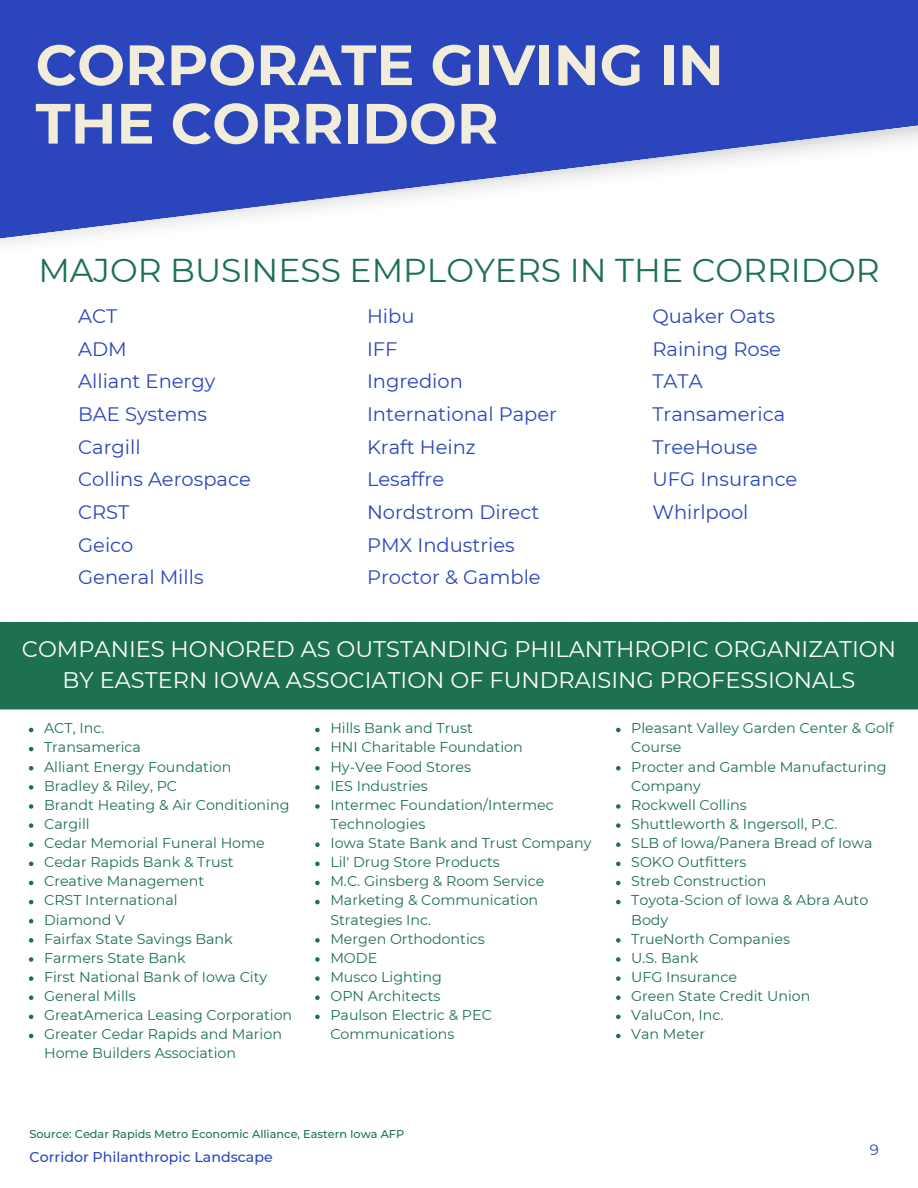
<style>
.page{position:relative;width:918px;height:1188px;background:#fff}
.page>*{position:absolute;margin:0;border:0;box-sizing:border-box;transform-origin:0 0}
.t1{font:700 56.7px "Montserrat";color:#f2eddb}
.t2{font:33px "Montserrat";color:#1d7151}
.t3{font:22.5px/31.5px "Montserrat";color:#fff;text-align:center}
.t4{font:19.5px "Montserrat";color:#2b46bd}
.t5{font:15px "Montserrat";color:#2b46bd}
.t6{font:14.25px/19.2px "Montserrat";color:#1d7151}
.t7{font:500 14.25px "Montserrat";color:#2b46bd}
.t8{font:500 11.25px "Montserrat";color:#1d7151}
</style>
<div class="page">
<svg style="left:0;top:0;width:918px;height:245px;fill:#2b46bd"></svg>
<div style="left:0;top:622px;width:918px;height:87px;background:#1d7151"></div>
<svg style="left:29px;top:728px;width:4px;height:4px"></svg>
<svg style="left:29px;top:747px;width:4px;height:4px"></svg>
<svg style="left:29px;top:766px;width:4px;height:4px"></svg>
<svg style="left:29px;top:785px;width:4px;height:5px"></svg>
<svg style="left:29px;top:804px;width:4px;height:5px"></svg>
<svg style="left:29px;top:823px;width:4px;height:5px"></svg>
<svg style="left:29px;top:842px;width:4px;height:5px"></svg>
<svg style="left:29px;top:862px;width:4px;height:4px"></svg>
<svg style="left:29px;top:881px;width:4px;height:4px"></svg>
<svg style="left:29px;top:900px;width:4px;height:4px"></svg>
<svg style="left:29px;top:919px;width:4px;height:4px"></svg>
<svg style="left:29px;top:938px;width:4px;height:5px"></svg>
<svg style="left:29px;top:957px;width:4px;height:5px"></svg>
<svg style="left:29px;top:976px;width:4px;height:5px"></svg>
<svg style="left:29px;top:995px;width:4px;height:5px"></svg>
<svg style="left:29px;top:1015px;width:4px;height:4px"></svg>
<svg style="left:29px;top:1034px;width:4px;height:4px"></svg>
<svg style="left:315px;top:728px;width:5px;height:4px"></svg>
<svg style="left:315px;top:747px;width:5px;height:4px"></svg>
<svg style="left:315px;top:766px;width:5px;height:4px"></svg>
<svg style="left:315px;top:785px;width:5px;height:5px"></svg>
<svg style="left:315px;top:804px;width:5px;height:5px"></svg>
<svg style="left:315px;top:842px;width:5px;height:5px"></svg>
<svg style="left:315px;top:862px;width:5px;height:4px"></svg>
<svg style="left:315px;top:881px;width:5px;height:4px"></svg>
<svg style="left:315px;top:900px;width:5px;height:4px"></svg>
<svg style="left:315px;top:938px;width:5px;height:5px"></svg>
<svg style="left:315px;top:957px;width:5px;height:5px"></svg>
<svg style="left:315px;top:976px;width:5px;height:5px"></svg>
<svg style="left:315px;top:995px;width:5px;height:5px"></svg>
<svg style="left:315px;top:1015px;width:5px;height:4px"></svg>
<svg style="left:616px;top:728px;width:5px;height:4px"></svg>
<svg style="left:616px;top:766px;width:5px;height:4px"></svg>
<svg style="left:616px;top:804px;width:5px;height:5px"></svg>
<svg style="left:616px;top:823px;width:5px;height:5px"></svg>
<svg style="left:616px;top:842px;width:5px;height:5px"></svg>
<svg style="left:616px;top:862px;width:5px;height:4px"></svg>
<svg style="left:616px;top:881px;width:5px;height:4px"></svg>
<svg style="left:616px;top:900px;width:5px;height:4px"></svg>
<svg style="left:616px;top:938px;width:5px;height:5px"></svg>
<svg style="left:616px;top:957px;width:5px;height:5px"></svg>
<svg style="left:616px;top:976px;width:5px;height:5px"></svg>
<svg style="left:616px;top:995px;width:5px;height:5px"></svg>
<svg style="left:616px;top:1015px;width:5px;height:4px"></svg>
<svg style="left:616px;top:1034px;width:5px;height:4px"></svg>
<p class="t1" style="left:36px;top:30px;width:690px">CORPORATE GIVING IN</p>
<p class="t1" style="left:36px;top:89px;width:464px">THE CORRIDOR</p>
<p class="t2" style="left:38px;top:250px;width:843px">MAJOR BUSINESS EMPLOYERS IN THE CORRIDOR</p>
<p class="t4" style="left:78px;top:304px;width:41px">ACT</p>
<p class="t4" style="left:78px;top:337px;width:50px">ADM</p>
<p class="t4" style="left:78px;top:370px;width:139px">Alliant Energy</p>
<p class="t4" style="left:78px;top:402px;width:130px">BAE Systems</p>
<p class="t4" style="left:78px;top:435px;width:64px">Cargill</p>
<p class="t4" style="left:78px;top:467px;width:174px">Collins Aerospace</p>
<p class="t4" style="left:78px;top:500px;width:53px">CRST</p>
<p class="t4" style="left:78px;top:533px;width:57px">Geico</p>
<p class="t4" style="left:78px;top:565px;width:127px">General Mills</p>
<p class="t4" style="left:367px;top:304px;width:49px">Hibu</p>
<p class="t4" style="left:367px;top:337px;width:32px">IFF</p>
<p class="t4" style="left:367px;top:370px;width:97px">Ingredion</p>
<p class="t4" style="left:367px;top:402px;width:192px">International Paper</p>
<p class="t4" style="left:367px;top:435px;width:110px">Kraft Heinz</p>
<p class="t4" style="left:367px;top:467px;width:79px">Lesaffre</p>
<p class="t4" style="left:367px;top:500px;width:174px">Nordstrom Direct</p>
<p class="t4" style="left:367px;top:533px;width:149px">PMX Industries</p>
<p class="t4" style="left:367px;top:565px;width:175px">Proctor &amp; Gamble</p>
<p class="t4" style="left:652px;top:304px;width:124px">Quaker Oats</p>
<p class="t4" style="left:652px;top:337px;width:130px">Raining Rose</p>
<p class="t4" style="left:652px;top:370px;width:52px">TATA</p>
<p class="t4" style="left:652px;top:402px;width:134px">Transamerica</p>
<p class="t4" style="left:652px;top:435px;width:107px">TreeHouse</p>
<p class="t4" style="left:652px;top:467px;width:146px">UFG Insurance</p>
<p class="t4" style="left:652px;top:500px;width:98px">Whirlpool</p>
<p class="t3" style="left:22px;top:633px;width:876px">COMPANIES HONORED AS OUTSTANDING PHILANTHROPIC ORGANIZATION<br>BY EASTERN IOWA ASSOCIATION OF FUNDRAISING PROFESSIONALS</p>
<p class="t6" style="left:631px;top:719px;width:264px">Pleasant Valley Garden Center &amp; Golf<br>Course</p>
<p class="t6" style="left:631px;top:757px;width:257px">Procter and Gamble Manufacturing<br>Company</p>
<p class="t6" style="left:631px;top:795px;width:117px">Rockwell Collins</p>
<p class="t6" style="left:631px;top:814px;width:208px">Shuttleworth &amp; Ingersoll, P.C.</p>
<p class="t6" style="left:631px;top:833px;width:243px">SLB of Iowa/Panera Bread of Iowa</p>
<p class="t6" style="left:631px;top:853px;width:117px">SOKO Outfitters</p>
<p class="t6" style="left:631px;top:872px;width:137px">Streb Construction</p>
<p class="t6" style="left:631px;top:891px;width:239px">Toyota-Scion of Iowa &amp; Abra Auto<br>Body</p>
<p class="t6" style="left:631px;top:929px;width:160px">TrueNorth Companies</p>
<p class="t6" style="left:631px;top:948px;width:69px">U.S. Bank</p>
<p class="t6" style="left:631px;top:967px;width:107px">UFG Insurance</p>
<p class="t6" style="left:631px;top:986px;width:181px">Green State Credit Union</p>
<p class="t6" style="left:631px;top:1006px;width:94px">ValuCon, Inc.</p>
<p class="t6" style="left:631px;top:1025px;width:75px">Van Meter</p>
<p class="t6" style="left:330px;top:719px;width:144px">Hills Bank and Trust</p>
<p class="t6" style="left:330px;top:738px;width:194px">HNI Charitable Foundation</p>
<p class="t6" style="left:330px;top:757px;width:142px">Hy-Vee Food Stores</p>
<p class="t6" style="left:330px;top:776px;width:99px">IES Industries</p>
<p class="t6" style="left:330px;top:795px;width:225px">Intermec Foundation/Intermec<br>Technologies</p>
<p class="t6" style="left:330px;top:833px;width:263px">Iowa State Bank and Trust Company</p>
<p class="t6" style="left:330px;top:853px;width:171px">Lil' Drug Store Products</p>
<p class="t6" style="left:330px;top:872px;width:215px">M.C. Ginsberg &amp; Room Service</p>
<p class="t6" style="left:330px;top:891px;width:209px">Marketing &amp; Communication<br>Strategies Inc.</p>
<p class="t6" style="left:330px;top:929px;width:156px">Mergen Orthodontics</p>
<p class="t6" style="left:330px;top:948px;width:48px">MODE</p>
<p class="t6" style="left:330px;top:967px;width:113px">Musco Lighting</p>
<p class="t6" style="left:330px;top:986px;width:112px">OPN Architects</p>
<p class="t6" style="left:330px;top:1006px;width:163px">Paulson Electric &amp; PEC<br>Communications</p>
<p class="t6" style="left:44px;top:719px;width:62px">ACT, Inc.</p>
<p class="t6" style="left:44px;top:738px;width:98px">Transamerica</p>
<p class="t6" style="left:44px;top:757px;width:189px">Alliant Energy Foundation</p>
<p class="t6" style="left:44px;top:776px;width:135px">Bradley &amp; Riley, PC</p>
<p class="t6" style="left:44px;top:795px;width:247px">Brandt Heating &amp; Air Conditioning</p>
<p class="t6" style="left:44px;top:814px;width:47px">Cargill</p>
<p class="t6" style="left:44px;top:833px;width:222px">Cedar Memorial Funeral Home</p>
<p class="t6" style="left:44px;top:853px;width:191px">Cedar Rapids Bank &amp; Trust</p>
<p class="t6" style="left:44px;top:872px;width:162px">Creative Management</p>
<p class="t6" style="left:44px;top:891px;width:135px">CRST International</p>
<p class="t6" style="left:44px;top:910px;width:82px">Diamond V</p>
<p class="t6" style="left:44px;top:929px;width:190px">Fairfax State Savings Bank</p>
<p class="t6" style="left:44px;top:948px;width:143px">Farmers State Bank</p>
<p class="t6" style="left:44px;top:967px;width:225px">First National Bank of Iowa City</p>
<p class="t6" style="left:44px;top:986px;width:93px">General Mills</p>
<p class="t6" style="left:44px;top:1006px;width:250px">GreatAmerica Leasing Corporation</p>
<p class="t6" style="left:44px;top:1025px;width:239px">Greater Cedar Rapids and Marion<br>Home Builders Association</p>
<p class="t8" style="left:29px;top:1127px;width:376px">Source: Cedar Rapids Metro Economic Alliance, Eastern Iowa AFP</p>
<p class="t7" style="left:29px;top:1148px;width:245px">Corridor Philanthropic Landscape</p>
<p class="t5" style="left:870px;top:1141px;width:11px">9</p>
</div>
